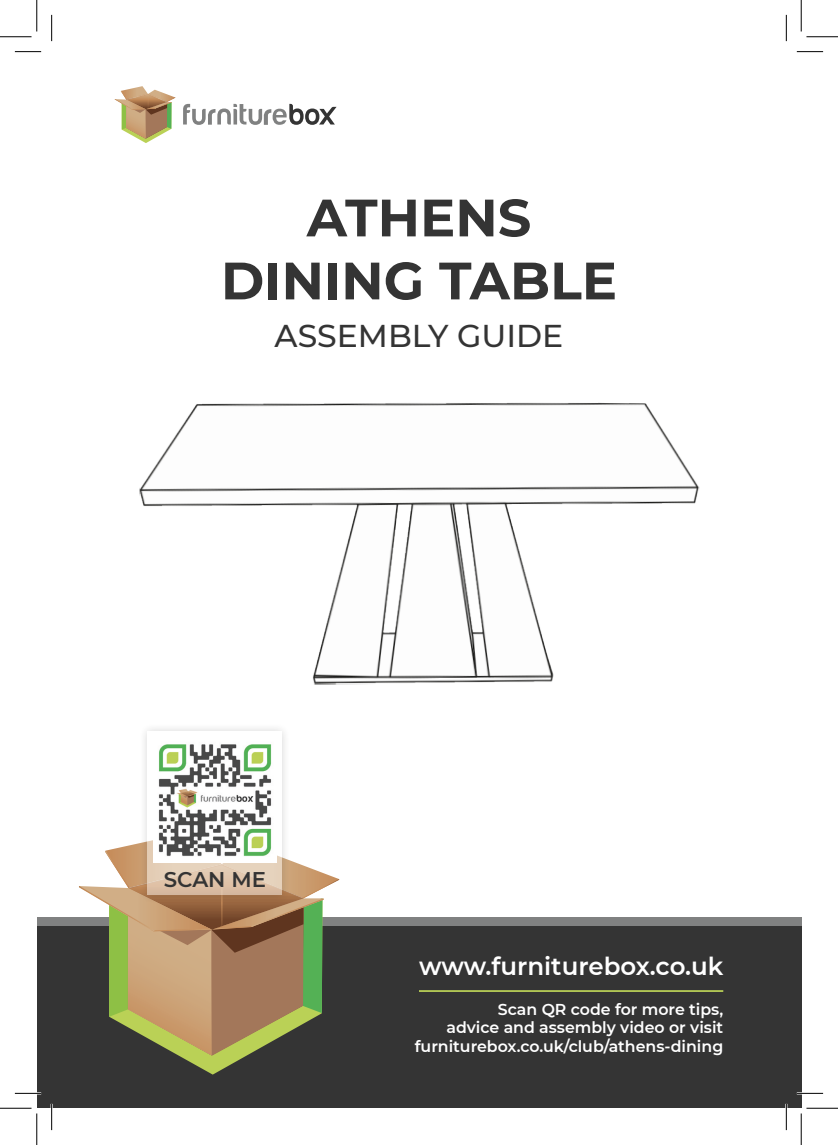
<style>
.page{position:relative;width:838px;height:1145px;background:#fff}
.page>*{position:absolute;margin:0;border:0;box-sizing:border-box;transform-origin:0 0}
.t1{font:700 52.5px "Montserrat";color:#343434}
.t2{font:500 31.5px "Montserrat";color:#343434}
.t3{font:600 24.5px "Montserrat";color:#fff}
.t4{font:600 21.18px "Montserrat";color:#343434}
.t5{font:600 15.75px "Montserrat";color:#fff}
</style>
<div class="page">
<div style="left:37px;top:917px;width:764px;height:87px;background:#808181"></div>
<div style="left:37px;top:926px;width:764px;height:182px;background:#343434"></div>
<svg style="left:115px;top:86px;width:60px;height:57px"></svg>
<svg style="left:183px;top:104px;width:153px;height:21px"></svg>
<svg style="left:179px;top:1056px;width:67px;height:19px"></svg>
<svg style="left:79px;top:843px;width:260px;height:213px"></svg>
<div style="left:139px;top:722px;width:152px;height:182px;background:#1d1d1b;opacity:.41"></div>
<svg style="left:148px;top:731px;width:134px;height:164px"></svg>
<hr style="left:419px;top:990px;width:304px;height:2px;background:#bad157">
<img style="left:153px;top:738px;width:123px;height:125px">
<img style="left:139px;top:402px;width:561px;height:283px">
<hr style="left:15px;top:1092px;width:26px;height:2px;background:#fff">
<hr style="left:796px;top:1092px;width:27px;height:2px;background:#fff">
<hr style="left:51px;top:1104px;width:2px;height:26px;background:#fff">
<hr style="left:785px;top:1104px;width:2px;height:26px;background:#fff">
<svg style="left:15px;top:51px;width:26px;height:1px"></svg>
<svg style="left:796px;top:51px;width:27px;height:1px"></svg>
<svg style="left:15px;top:1093px;width:26px;height:1px"></svg>
<svg style="left:796px;top:1093px;width:27px;height:1px"></svg>
<svg style="left:51px;top:15px;width:1px;height:26px"></svg>
<svg style="left:51px;top:1104px;width:1px;height:26px"></svg>
<svg style="left:786px;top:15px;width:1px;height:26px"></svg>
<svg style="left:786px;top:1104px;width:1px;height:26px"></svg>
<hr style="left:0;top:36px;width:32px;height:1px;background:#000">
<hr style="left:806px;top:36px;width:31px;height:1px;background:#000">
<hr style="left:0;top:1108px;width:32px;height:1px;background:#000">
<hr style="left:806px;top:1108px;width:31px;height:1px;background:#000">
<hr style="left:36px;top:0;width:1px;height:31px;background:#000">
<hr style="left:36px;top:1113px;width:1px;height:32px;background:#000">
<hr style="left:800px;top:0;width:1px;height:31px;background:#000">
<hr style="left:800px;top:1113px;width:1px;height:32px;background:#000">
<p class="t1" style="left:307px;top:180px;width:226px">ATHENS</p>
<p class="t1" style="left:221px;top:243px;width:397px">DINING TABLE</p>
<p class="t2" style="left:274px;top:313px;width:290px">ASSEMBLY GUIDE</p>
<p class="t4" style="left:164px;top:865px;width:104px">SCAN ME</p>
<p class="t3" style="left:419px;top:949px;width:305px">www.furniturebox.co.uk</p>
<p class="t5" style="left:498px;top:998px;width:227px">Scan QR code for more tips,</p>
<p class="t5" style="left:446px;top:1017px;width:278px">advice and assembly video or visit</p>
<p class="t5" style="left:415px;top:1036px;width:310px">furniturebox.co.uk/club/athens-dining</p>
</div>
